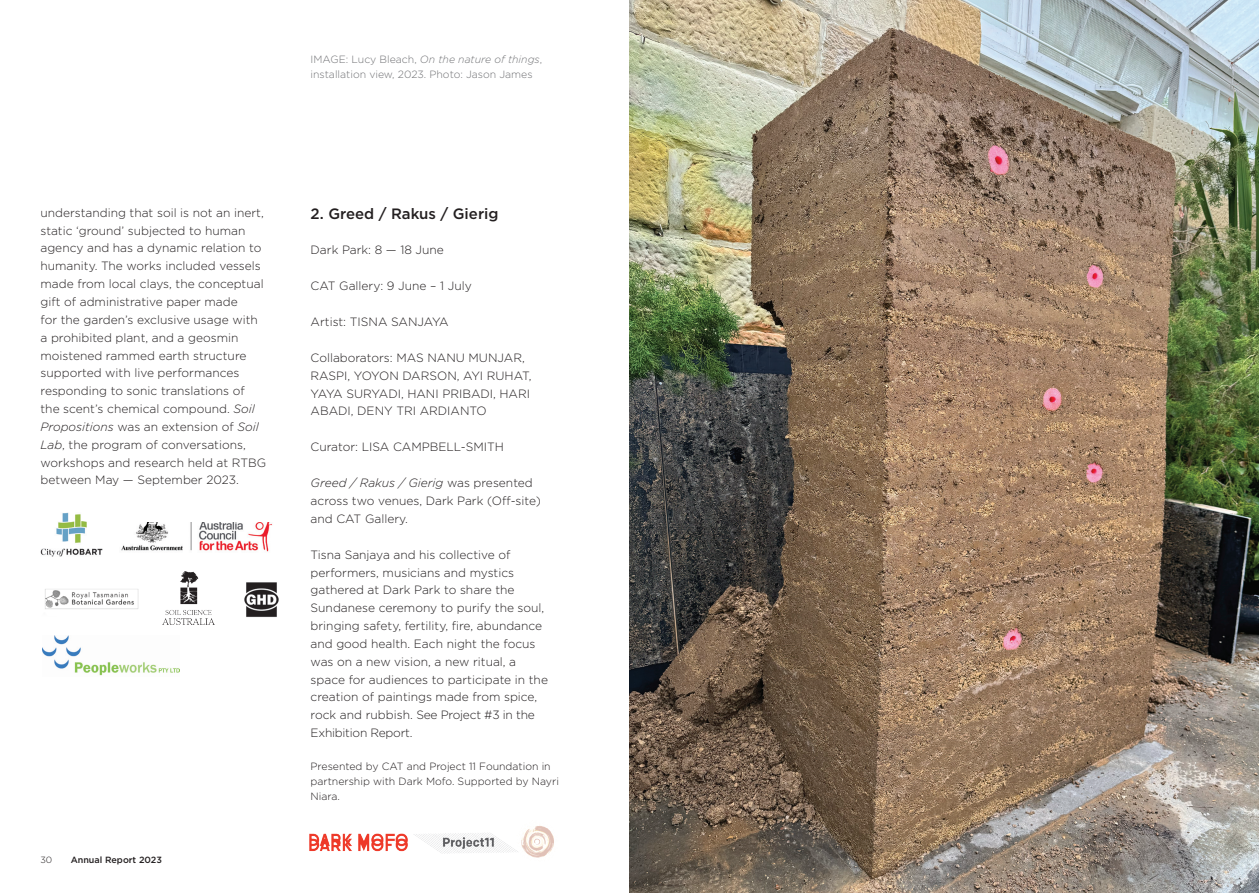
<style>
.page{position:relative;width:1259px;height:893px;background:#fff}
.page>*{position:absolute;margin:0;border:0;box-sizing:border-box;transform-origin:0 0}
.t1{font:500 15px "Gotham";color:#231f20}
.t2{font:300 12px/17.9px "Gotham";color:#231f20}
.t3{font:300 10.5px/15px "Gotham";color:#231f20}
.t4{font:300 10.5px/15px "Gotham";color:#717275}
.t5{font:500 9px "Gotham";color:#231f20}
.t6{font:300 9px "Gotham";color:#231f20}
.s1{font-style:italic}
</style>
<div class="page">
<img style="left:121px;top:522px;width:151px;height:30px">
<img style="left:41px;top:513px;width:62px;height:43px">
<img style="left:162px;top:571px;width:53px;height:54px">
<img style="left:43px;top:636px;width:136px;height:40px">
<img style="left:244px;top:582px;width:35px;height:35px">
<img style="left:629px;top:0;width:630px;height:893px">
<img style="left:309px;top:833px;width:205px;height:21px">
<img style="left:514px;top:826px;width:40px;height:32px">
<img style="left:45px;top:589px;width:94px;height:20px">
<p class="t4" style="left:310px;top:51px;width:233px">IMAGE: Lucy Bleach, <span class="s1">On the nature of things</span>, installation view, 2023. Photo: Jason James</p>
<p class="t2" style="left:40px;top:203px;width:227px">understanding that soil is not an inert, static ‘ground’ subjected to human agency and has a dynamic relation to humanity. The works included vessels made from local clays, the conceptual gift of administrative paper made<br>for the garden’s exclusive usage with a prohibited plant, and a geosmin moistened rammed earth structure supported with live performances responding to sonic translations of the scent’s chemical compound. <span class="s1">Soil Propositions</span> was an extension of <span class="s1">Soil Lab</span>, the program of conversations, workshops and research held at RTBG between May — September 2023.</p>
<p class="t1" style="left:310px;top:205px;width:189px">2. Greed / Rakus / Gierig</p>
<p class="t2" style="left:310px;top:241px;width:135px">Dark Park: 8 — 18 June</p>
<p class="t2" style="left:310px;top:277px;width:163px">CAT Gallery: 9 June – 1 July</p>
<p class="t2" style="left:310px;top:313px;width:140px">Artist: TISNA SANJAYA</p>
<p class="t2" style="left:310px;top:349px;width:222px">Collaborators: MAS NANU MUNJAR,<br>RASPI, YOYON DARSON, AYI RUHAT,<br>YAYA SURYADI, HANI PRIBADI, HARI<br>ABADI, DENY TRI ARDIANTO</p>
<p class="t2" style="left:310px;top:438px;width:195px">Curator: LISA CAMPBELL-SMITH</p>
<p class="t2" style="left:310px;top:474px;width:232px"><span class="s1">Greed / Rakus / Gierig</span> was presented across two venues, Dark Park (Off-site) and CAT Gallery.</p>
<p class="t2" style="left:310px;top:545px;width:239px">Tisna Sanjaya and his collective of performers, musicians and mystics gathered at Dark Park to share the Sundanese ceremony to purify the soul, bringing safety, fertility, fire, abundance and good health. Each night the focus was on a new vision, a new ritual, a space for audiences to participate in the creation of paintings made from spice, rock and rubbish. See Project #3 in the Exhibition Report.</p>
<p class="t3" style="left:310px;top:759px;width:250px">Presented by CAT and Project 11 Foundation in partnership with Dark Mofo. Supported by Nayri<br>Niara.</p>
<p class="t6" style="left:40px;top:855px;width:13px">30</p>
<p class="t5" style="left:71px;top:855px;width:93px">Annual Report 2023</p>
</div>
